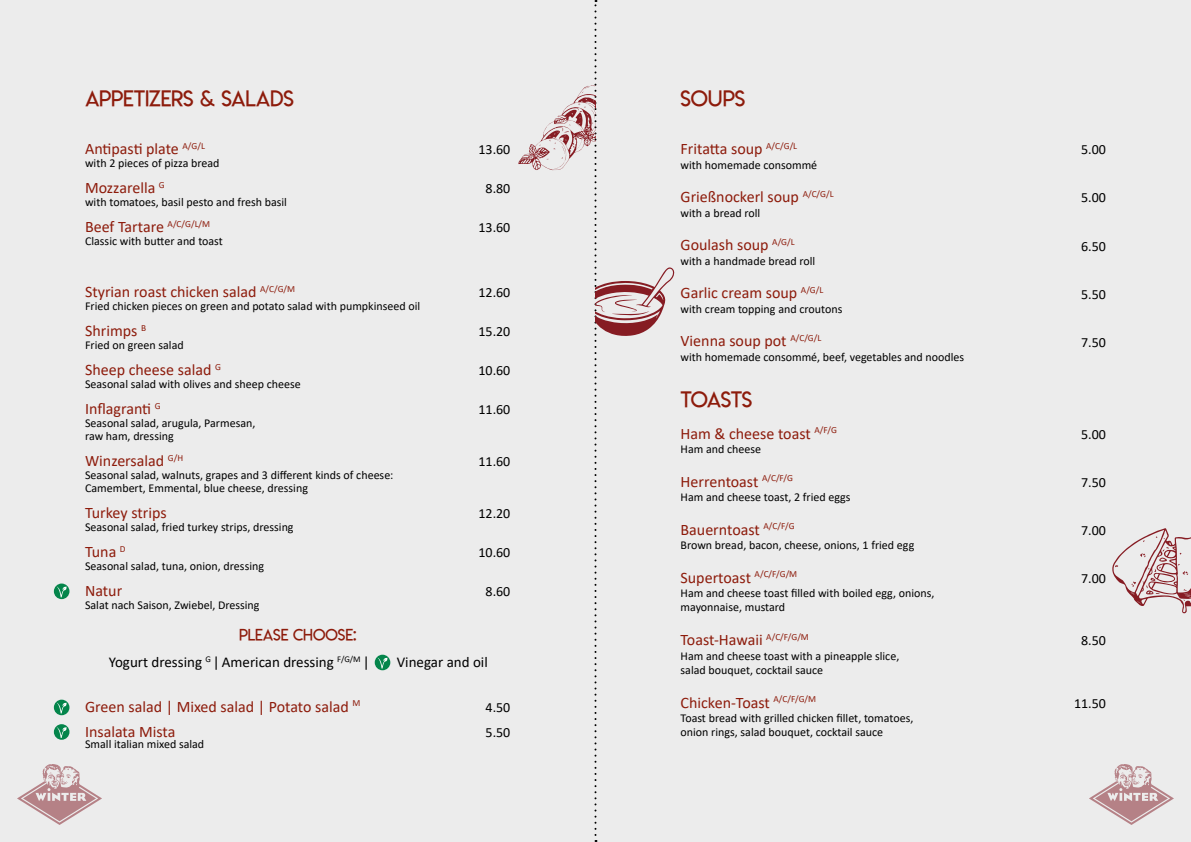
<style>
.page{position:relative;width:1191px;height:842px;background:#ececec}
.page>*{position:absolute;margin:0;border:0;box-sizing:border-box;transform-origin:0 0}
.t1{font:22px "Lemon Milklight";letter-spacing:-.015em;color:#8d1b0b}
.t2{font:16px/25px "Calibri";color:#8d1b0b}
.t3{font:16px "Lemon Milklight";letter-spacing:-.005em;color:#8d1b0b}
.t4{font:15px "Calibri";color:#000}
.t5{font:14px/25px "Calibri";color:#000}
.t6{font:12px/14.4px "Calibri";color:#000}
</style>
<div class="page">
<svg style="left:17px;top:764px;width:85px;height:61px"></svg>
<svg style="left:1089px;top:764px;width:85px;height:61px"></svg>
<div style="left:54px;top:700px;width:15px;height:15px;background:#04854b;border-radius:50%"></div>
<svg style="left:57px;top:703px;width:10px;height:10px"></svg>
<svg style="left:54px;top:583px;width:15px;height:16px"></svg>
<svg style="left:57px;top:586px;width:10px;height:11px"></svg>
<svg style="left:54px;top:724px;width:15px;height:16px"></svg>
<svg style="left:57px;top:727px;width:10px;height:11px"></svg>
<div style="left:375px;top:655px;width:15px;height:15px;background:#04854b;border-radius:50%"></div>
<svg style="left:378px;top:658px;width:9px;height:10px"></svg>
<svg style="left:518px;top:0;width:156px;height:842px"></svg>
<svg style="left:1112px;top:528px;width:79px;height:85px"></svg>
<h1 class="t1" style="left:85px;top:85px;width:210px">APPETIZERS &amp; SALADS</h1>
<h2 class="t2" style="left:85px;top:136px;width:121px">Antipasti plate <sup>A/G/L</sup></h2>
<p class="t6" style="left:85px;top:156px;width:136px">with 2 pieces of pizza bread</p>
<h2 class="t2" style="left:85px;top:175px;width:81px">Mozzarella <sup>G</sup></h2>
<p class="t6" style="left:85px;top:195px;width:203px">with tomatoes, basil pesto and fresh basil</p>
<h2 class="t2" style="left:85px;top:214px;width:127px">Beef Tartare <sup>A/C/G/L/M</sup></h2>
<p class="t6" style="left:85px;top:234px;width:139px">Classic with butter and toast</p>
<h2 class="t2" style="left:85px;top:279px;width:212px">Styrian roast chicken salad <sup>A/C/G/M</sup></h2>
<p class="t6" style="left:85px;top:299px;width:337px">Fried chicken pieces on green and potato salad with pumpkinseed oil</p>
<h2 class="t2" style="left:85px;top:318px;width:63px">Shrimps <sup>B</sup></h2>
<p class="t6" style="left:85px;top:338px;width:100px">Fried on green salad</p>
<h2 class="t2" style="left:85px;top:357px;width:137px">Sheep cheese salad <sup>G</sup></h2>
<p class="t6" style="left:85px;top:377px;width:217px">Seasonal salad with olives and sheep cheese</p>
<h2 class="t2" style="left:85px;top:396px;width:77px">Inflagranti <sup>G</sup></h2>
<p class="t6" style="left:85px;top:416px;width:172px;line-height:13px">Seasonal salad, arugula, Parmesan, raw ham, dressing</p>
<h2 class="t2" style="left:85px;top:448px;width:100px">Winzersalad <sup>G/H</sup></h2>
<p class="t6" style="left:85px;top:468px;width:310px;line-height:13px">Seasonal salad, walnuts, grapes and 3 different kinds of cheese:<br>Camembert, Emmental, blue cheese, dressing</p>
<h2 class="t2" style="left:85px;top:500px;width:83px">Turkey strips</h2>
<p class="t6" style="left:85px;top:520px;width:210px">Seasonal salad, fried turkey strips, dressing</p>
<h2 class="t2" style="left:85px;top:539px;width:42px">Tuna <sup>D</sup></h2>
<p class="t6" style="left:85px;top:559px;width:180px">Seasonal salad, tuna, onion, dressing</p>
<h2 class="t2" style="left:85px;top:578px;width:39px">Natur</h2>
<p class="t6" style="left:85px;top:598px;width:176px">Salat nach Saison, Zwiebel, Dressing</p>
<h2 class="t3" style="left:239px;top:625px;width:119px">PLEASE CHOOSE:</h2>
<p class="t5" style="left:478px;top:136px;width:33px">13.60</p>
<p class="t5" style="left:485px;top:175px;width:26px">8.80</p>
<p class="t5" style="left:478px;top:214px;width:33px">13.60</p>
<p class="t5" style="left:478px;top:279px;width:33px">12.60</p>
<p class="t5" style="left:478px;top:318px;width:33px">15.20</p>
<p class="t5" style="left:478px;top:357px;width:33px">10.60</p>
<p class="t5" style="left:478px;top:396px;width:33px">11.60</p>
<p class="t5" style="left:478px;top:448px;width:33px">11.60</p>
<p class="t5" style="left:478px;top:500px;width:33px">12.20</p>
<p class="t5" style="left:478px;top:539px;width:33px">10.60</p>
<p class="t5" style="left:485px;top:578px;width:26px">8.60</p>
<p class="t4" style="left:109px;top:651px;width:262px">Yogurt dressing <sup>G</sup> |American dressing <sup>F/G/M</sup> |</p>
<p class="t4" style="left:397px;top:651px;width:93px">Vinegar and oil</p>
<h2 class="t2" style="left:85px;top:693px;width:277px">Green salad | Mixed salad | Potato salad <sup>M<br></sup>Insalata Mista</h2>
<p class="t6" style="left:85px;top:737px;width:121px">Small italian mixed salad</p>
<p class="t5" style="left:485px;top:694px;width:26px">4.50<br>5.50</p>
<h1 class="t1" style="left:680px;top:85px;width:66px">SOUPS</h1>
<h2 class="t2" style="left:680px;top:136px;width:118px">Fritatta soup <sup>A/C/G/L</sup></h2>
<p class="t6" style="left:680px;top:157px;width:138px">with homemade consommé</p>
<h2 class="t2" style="left:680px;top:184px;width:155px">Grießnockerl soup <sup>A/C/G/L</sup></h2>
<p class="t6" style="left:680px;top:205px;width:81px">with a bread roll</p>
<h2 class="t2" style="left:680px;top:232px;width:116px">Goulash soup <sup>A/G/L</sup></h2>
<p class="t6" style="left:680px;top:253px;width:136px">with a handmade bread roll</p>
<h2 class="t2" style="left:680px;top:280px;width:144px">Garlic cream soup <sup>A/G/L</sup></h2>
<p class="t6" style="left:680px;top:301px;width:163px">with cream topping and croutons</p>
<h2 class="t2" style="left:680px;top:328px;width:142px">Vienna soup pot <sup>A/C/G/L</sup></h2>
<p class="t6" style="left:680px;top:349px;width:285px">with homemade consommé, beef, vegetables and noodles</p>
<h1 class="t1" style="left:680px;top:386px;width:73px">TOASTS</h1>
<h2 class="t2" style="left:680px;top:420px;width:158px">Ham &amp; cheese toast <sup>A/F/G</sup></h2>
<p class="t6" style="left:680px;top:442px;width:82px">Ham and cheese</p>
<h2 class="t2" style="left:680px;top:468px;width:114px">Herrentoast <sup>A/C/F/G</sup></h2>
<p class="t6" style="left:680px;top:490px;width:172px">Ham and cheese toast, 2 fried eggs</p>
<h2 class="t2" style="left:680px;top:516px;width:115px">Bauerntoast <sup>A/C/F/G</sup></h2>
<p class="t6" style="left:680px;top:538px;width:235px">Brown bread, bacon, cheese, onions, 1 fried egg</p>
<h2 class="t2" style="left:680px;top:564px;width:118px">Supertoast <sup>A/C/F/G/M</sup></h2>
<p class="t6" style="left:680px;top:586px;width:255px">Ham and cheese toast filled with boiled egg, onions, mayonnaise, mustard</p>
<h2 class="t2" style="left:680px;top:627px;width:130px">Toast-Hawaii <sup>A/C/F/G/M</sup></h2>
<p class="t6" style="left:680px;top:648px;width:220px">Ham and cheese toast with a pineapple slice, salad bouquet, cocktail sauce</p>
<h2 class="t2" style="left:680px;top:689px;width:137px">Chicken-Toast <sup>A/C/F/G/M</sup></h2>
<p class="t6" style="left:680px;top:710px;width:234px">Toast bread with grilled chicken fillet, tomatoes, onion rings, salad bouquet, cocktail sauce</p>
<p class="t5" style="left:1081px;top:137px;width:26px">5.00</p>
<p class="t5" style="left:1081px;top:185px;width:26px">5.00</p>
<p class="t5" style="left:1081px;top:233px;width:26px">6.50</p>
<p class="t5" style="left:1081px;top:281px;width:26px">5.50</p>
<p class="t5" style="left:1081px;top:329px;width:26px">7.50</p>
<p class="t5" style="left:1081px;top:421px;width:26px">5.00</p>
<p class="t5" style="left:1081px;top:469px;width:26px">7.50</p>
<p class="t5" style="left:1081px;top:517px;width:26px">7.00</p>
<p class="t5" style="left:1081px;top:565px;width:26px">7.00</p>
<p class="t5" style="left:1081px;top:628px;width:26px">8.50</p>
<p class="t5" style="left:1074px;top:690px;width:33px">11.50</p>
</div>
